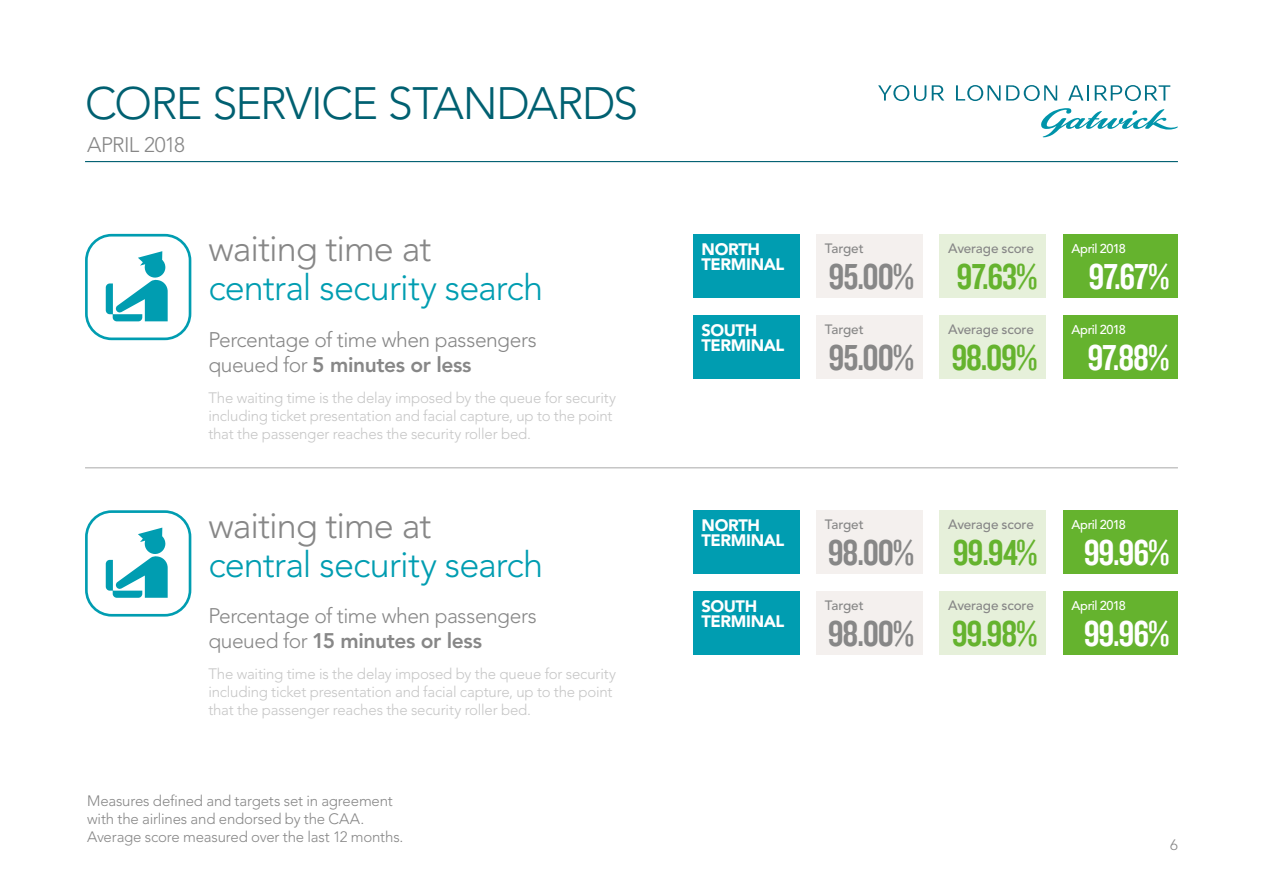
<style>
.page{position:relative;width:1263px;height:893px;background:#fff}
.page>*{position:absolute;margin:0;border:0;box-sizing:border-box;transform-origin:0 0}
.t1{font:300 45px "Avenir";letter-spacing:-.035em;color:#006071}
.t2{font:37.5px "Knockout HTF49 Liteweight";letter-spacing:-.03em;color:#878787}
.t3{font:37.5px "Knockout HTF49 Liteweight";letter-spacing:-.03em;color:#fff}
.t4{font:37.5px "Knockout HTF49 Liteweight";letter-spacing:-.03em;color:#65b32e}
.t5{font:300 36px "Avenir";letter-spacing:-.025em;color:#009db1}
.t6{font:300 36px "Avenir";letter-spacing:-.025em;color:#878787}
.t7{font:300 21px/25.2px "Avenir";letter-spacing:-.02em;color:#878787}
.t8{font:900 16.5px/15px "Avenir";letter-spacing:-.025em;color:#fff}
.t9{font:300 15px/18px "Avenir";letter-spacing:-.015em;color:#c6c6c6}
.t10{font:300 15px/18px "Avenir";letter-spacing:-.015em;color:#878787}
.t11{font:500 13.5px "Avenir";letter-spacing:-.015em;color:#878787}
.t12{font:500 12.75px "Avenir";letter-spacing:-.035em;color:#fff}
.s1{font-weight:800}
</style>
<div class="page">
<svg style="left:1041px;top:108px;width:137px;height:29px"></svg>
<svg style="left:1068px;top:85px;width:21px;height:16px"></svg>
<svg style="left:878px;top:85px;width:48px;height:16px"></svg>
<svg style="left:1006px;top:85px;width:51px;height:16px"></svg>
<svg style="left:932px;top:85px;width:12px;height:16px"></svg>
<svg style="left:956px;top:85px;width:44px;height:16px"></svg>
<svg style="left:1095px;top:85px;width:75px;height:16px"></svg>
<hr style="left:85px;top:161px;width:1093px;height:1px;background:#006071">
<div style="left:693px;top:234px;width:106px;height:64px;background:#009db1"></div>
<div style="left:693px;top:510px;width:106px;height:64px;background:#009db1"></div>
<div style="left:816px;top:234px;width:107px;height:64px;background:#f4f0ee"></div>
<div style="left:816px;top:510px;width:107px;height:64px;background:#f4f0ee"></div>
<div style="left:816px;top:315px;width:107px;height:63px;background:#f4f0ee"></div>
<div style="left:816px;top:591px;width:107px;height:64px;background:#f4f0ee"></div>
<div style="left:1063px;top:234px;width:115px;height:64px;background:#65b32e"></div>
<div style="left:1063px;top:510px;width:115px;height:64px;background:#65b32e"></div>
<div style="left:1063px;top:315px;width:115px;height:63px;background:#65b32e"></div>
<div style="left:1063px;top:591px;width:115px;height:64px;background:#65b32e"></div>
<div style="left:693px;top:315px;width:106px;height:63px;background:#009db1"></div>
<div style="left:693px;top:591px;width:106px;height:64px;background:#009db1"></div>
<hr style="left:85px;top:467px;width:1093px;height:1px;background:#c6c6c6">
<svg style="left:85px;top:234px;width:106px;height:106px"></svg>
<svg style="left:85px;top:510px;width:106px;height:107px"></svg>
<div style="left:940px;top:234px;width:106px;height:64px;background:#e6f0da"></div>
<div style="left:940px;top:510px;width:106px;height:64px;background:#e6f0da"></div>
<div style="left:940px;top:315px;width:106px;height:63px;background:#e6f0da"></div>
<div style="left:940px;top:591px;width:106px;height:64px;background:#e6f0da"></div>
<h1 class="t1" style="left:85px;top:77px;width:555px">CORE SERVICE STANDARDS</h1>
<h3 class="t7" style="left:87px;top:132px;width:99px">APRIL 2018</h3>
<h3 class="t6" style="left:208px;top:228px;width:225px">waiting time at</h3>
<h3 class="t5" style="left:208px;top:267px;width:336px">central security search</h3>
<h3 class="t7" style="left:208px;top:327px;width:330px">Percentage of time when passengers queued for <span class="s1">5 minutes or less</span></h3>
<p class="t9" style="left:208px;top:388px;width:409px">The waiting time is the delay imposed by the queue for security including ticket presentation and facial capture, up to the point that the passenger reaches the security roller bed.</p>
<h3 class="t6" style="left:208px;top:504px;width:225px">waiting time at</h3>
<h3 class="t5" style="left:208px;top:543px;width:336px">central security search</h3>
<h3 class="t7" style="left:208px;top:603px;width:330px">Percentage of time when passengers queued for <span class="s1">15 minutes or less</span></h3>
<p class="t9" style="left:208px;top:665px;width:409px">The waiting time is the delay imposed by the queue for security including ticket presentation and facial capture, up to the point that the passenger reaches the security roller bed.</p>
<p class="t10" style="left:87px;top:792px;width:318px">Measures defined and targets set in agreement with the airlines and endorsed by the CAA.<br>Average score measured over the last 12 months.</p>
<p class="t8" style="left:702px;top:242px;width:84px">NORTH<br>TERMINAL</p>
<p class="t8" style="left:702px;top:322px;width:84px">SOUTH<br>TERMINAL</p>
<p class="t11" style="left:825px;top:240px;width:40px">Target</p>
<h2 class="t2" style="left:828px;top:257px;width:87px">95.00%</h2>
<p class="t11" style="left:825px;top:321px;width:40px">Target</p>
<h2 class="t2" style="left:828px;top:338px;width:87px">95.00%</h2>
<p class="t11" style="left:948px;top:240px;width:87px">Average score</p>
<h2 class="t4" style="left:956px;top:257px;width:83px">97.63%</h2>
<p class="t11" style="left:948px;top:321px;width:87px">Average score</p>
<h2 class="t4" style="left:951px;top:338px;width:88px">98.09%</h2>
<p class="t12" style="left:1071px;top:241px;width:56px">April 2018</p>
<h2 class="t3" style="left:1088px;top:257px;width:82px">97.67%</h2>
<p class="t12" style="left:1071px;top:322px;width:56px">April 2018</p>
<h2 class="t3" style="left:1087px;top:338px;width:84px">97.88%</h2>
<p class="t8" style="left:702px;top:518px;width:84px">NORTH<br>TERMINAL</p>
<p class="t8" style="left:702px;top:599px;width:84px">SOUTH<br>TERMINAL</p>
<p class="t11" style="left:825px;top:517px;width:40px">Target</p>
<h2 class="t2" style="left:828px;top:534px;width:88px">98.00%</h2>
<p class="t11" style="left:825px;top:597px;width:40px">Target</p>
<h2 class="t2" style="left:828px;top:614px;width:88px">98.00%</h2>
<p class="t11" style="left:948px;top:517px;width:87px">Average score</p>
<h2 class="t4" style="left:953px;top:534px;width:86px">99.94%</h2>
<p class="t11" style="left:948px;top:597px;width:87px">Average score</p>
<h2 class="t4" style="left:952px;top:614px;width:87px">99.98%</h2>
<p class="t12" style="left:1071px;top:517px;width:56px">April 2018</p>
<h2 class="t3" style="left:1084px;top:534px;width:87px">99.96%</h2>
<p class="t12" style="left:1071px;top:598px;width:56px">April 2018</p>
<h2 class="t3" style="left:1084px;top:614px;width:87px">99.96%</h2>
<p class="t10" style="left:1170px;top:836px;width:9px">6</p>
</div>
